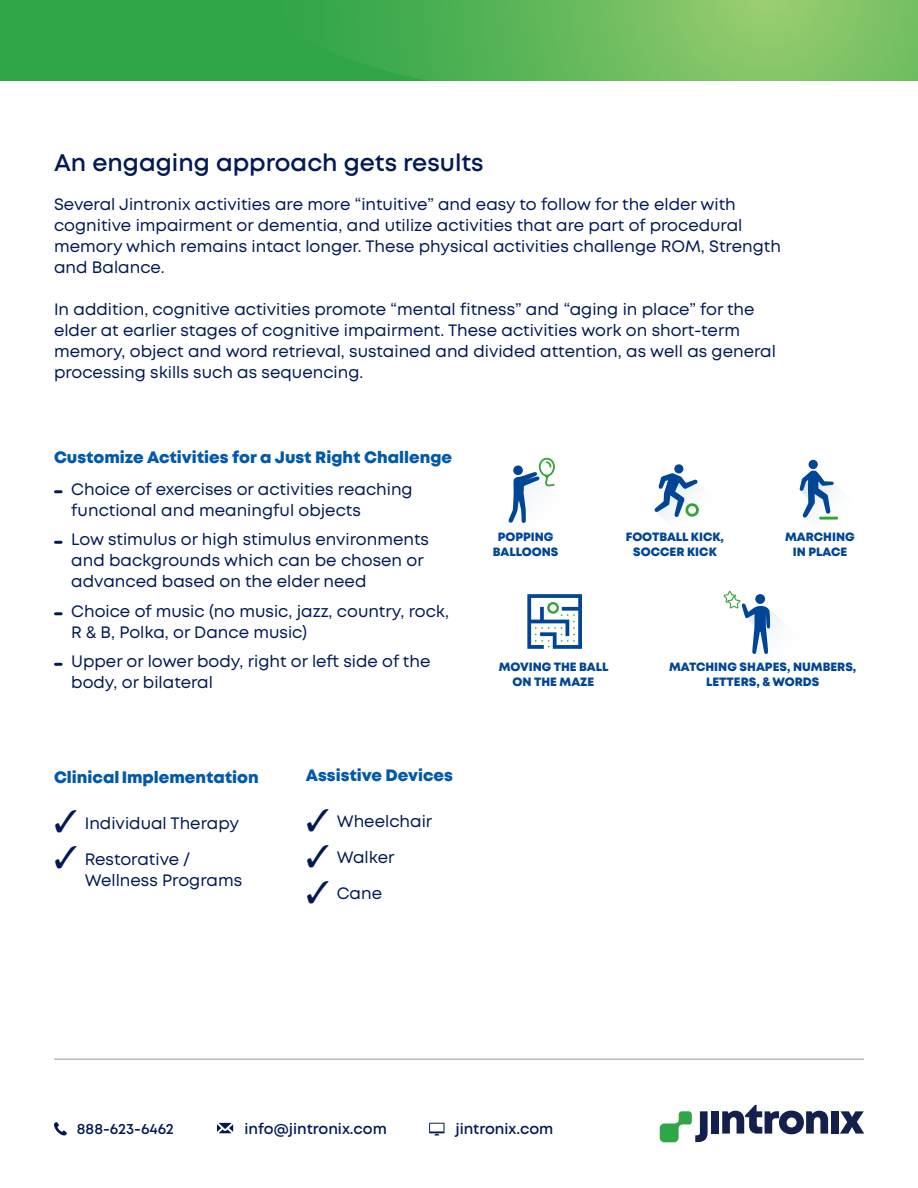
<style>
.page{position:relative;width:918px;height:1188px;background:#fff}
.page>*{position:absolute;margin:0;border:0;box-sizing:border-box;transform-origin:0 0}
.t1{font:600 24px "Mont";color:#011a57}
.t2{font:16.5px/21px "Mont";color:#011a57}
.t3{font:800 16.5px "Mont";color:#0059aa}
.t4{font:600 15px "Mont";color:#011a57}
.t5{font:800 12px/15px "Mont";color:#004596;text-align:center}
</style>
<div class="page">
<img style="left:770px;top:611px;width:10px;height:18px">
<svg style="left:724px;top:591px;width:46px;height:63px"></svg>
<svg style="left:508px;top:458px;width:47px;height:65px"></svg>
<svg style="left:56px;top:490px;width:5px;height:3px"></svg>
<svg style="left:56px;top:541px;width:5px;height:3px"></svg>
<svg style="left:56px;top:612px;width:5px;height:3px"></svg>
<svg style="left:56px;top:663px;width:5px;height:3px"></svg>
<svg style="left:654px;top:464px;width:45px;height:53px"></svg>
<svg style="left:527px;top:594px;width:55px;height:55px"></svg>
<img style="left:805px;top:484px;width:34px;height:36px">
<svg style="left:799px;top:459px;width:35px;height:59px"></svg>
<hr style="left:819px;top:517px;width:19px;height:3px;background:#33a338">
<svg style="left:660px;top:1111px;width:48px;height:31px"></svg>
<div style="left:711px;top:1111px;width:8px;height:23px;background:#13204b"></div>
<svg style="left:722px;top:1105px;width:106px;height:29px"></svg>
<div style="left:831px;top:1111px;width:8px;height:23px;background:#13204b"></div>
<svg style="left:840px;top:1111px;width:24px;height:23px"></svg>
<svg style="left:54px;top:1122px;width:13px;height:14px"></svg>
<svg style="left:217px;top:1122px;width:17px;height:12px"></svg>
<svg style="left:429px;top:1123px;width:16px;height:13px"></svg>
<hr style="left:54px;top:1059px;width:810px;height:1px;background:#939598">
<div style="left:0;top:0;width:918px;height:81px;background:#31a649"></div>
<svg style="left:361px;top:0;width:557px;height:81px;background:#6cbc5f"></svg>
<h1 class="t1" style="left:54px;top:147px;width:431px">An engaging approach gets results</h1>
<p class="t2" style="left:54px;top:194px;width:728px">Several Jintronix activities are more “intuitive” and easy to follow for the elder with cognitive impairment or dementia, and utilize activities that are part of procedural memory which remains intact longer. These physical activities challenge ROM, Strength and Balance.</p>
<p class="t2" style="left:54px;top:299px;width:724px">In addition, cognitive activities promote “mental fitness” and “aging in place” for the elder at earlier stages of cognitive impairment. These activities work on short-term memory, object and word retrieval, sustained and divided attention, as well as general processing skills such as sequencing.</p>
<p class="t3" style="left:54px;top:447px;width:400px">Customize Activities for a Just Right Challenge</p>
<p class="t2" style="left:71px;top:479px;width:343px">Choice of exercises or activities reaching functional and meaningful objects</p>
<p class="t2" style="left:71px;top:529px;width:359px">Low stimulus or high stimulus environments and backgrounds which can be chosen or advanced based on the elder need</p>
<p class="t2" style="left:71px;top:601px;width:379px">Choice of music (no music, jazz, country, rock,<br>R &amp; B, Polka, or Dance music)</p>
<p class="t2" style="left:71px;top:651px;width:361px">Upper or lower body, right or left side of the body, or bilateral</p>
<p class="t3" style="left:54px;top:766px;width:206px">Clinical Implementation</p>
<p class="t2" style="left:54px;top:813px;width:187px">✓ Individual Therapy</p>
<p class="t2" style="left:85px;top:849px;width:159px;text-indent:-31px">✓ Restorative /<br>Wellness Programs</p>
<p class="t3" style="left:306px;top:765px;width:149px">Assistive Devices</p>
<p class="t2" style="left:306px;top:811px;width:128px">✓ Wheelchair</p>
<p class="t2" style="left:306px;top:847px;width:90px">✓ Walker</p>
<p class="t2" style="left:306px;top:883px;width:78px">✓ Cane</p>
<p class="t5" style="left:493px;top:530px;width:67px">POPPING<br>BALLOONS</p>
<p class="t5" style="left:626px;top:529px;width:100px">FOOTBALL KICK,<br>SOCCER KICK</p>
<p class="t5" style="left:785px;top:529px;width:71px">MARCHING<br>IN PLACE</p>
<p class="t5" style="left:499px;top:659px;width:111px">MOVING THE BALL<br>ON THE MAZE</p>
<p class="t5" style="left:669px;top:659px;width:189px">MATCHING SHAPES, NUMBERS,<br>LETTERS, &amp; WORDS</p>
<p class="t4" style="left:77px;top:1119px;width:99px">888-623-6462</p>
<p class="t4" style="left:245px;top:1119px;width:144px">info@jintronix.com</p>
<p class="t4" style="left:456px;top:1119px;width:99px">jintronix.com</p>
</div>
